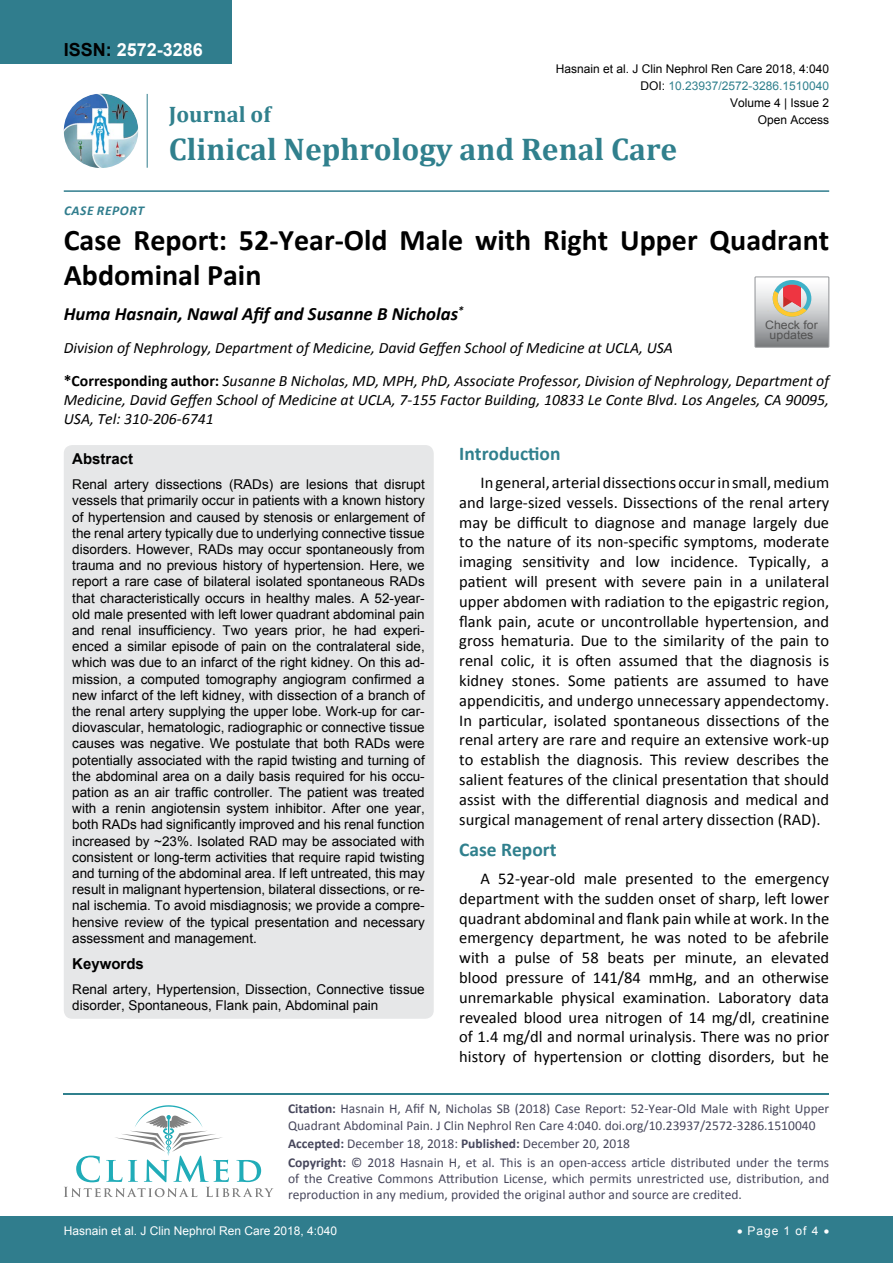
<style>
.page{position:relative;width:893px;height:1263px;background:#fff}
.page>*{position:absolute;margin:0;border:0;box-sizing:border-box;transform-origin:0 0}
.t1{font:700 31.5px "Cambria";color:#30808d}
.t2{font:700 30px/34.5px "Calibri";color:#000}
.t3{font:700 22.5px "Cambria";color:#30808d}
.t4{font:700 19.5px "Calibri";color:#30808d}
.t5{font:italic 700 18.75px "Calibri";color:#000}
.t6{font:700 18px "Arial";color:#fff}
.t7{font:16.5px/19.8px "Calibri";color:#000;text-align:justify}
.t8{font:italic 15.75px/33px "Calibri";color:#000}
.t9{font:700 15px "Arial";color:#000}
.t10{font:13.5px/16.2px "Arial";color:#000;text-align:justify}
.t11{font:13.5px/16.2px "Calibri";color:#47475c}
.t12{font:italic 700 13.5px "Calibri";letter-spacing:.04em;color:#307d8d}
.t13{font:12px/17.2px "Arial";color:#000;text-align:right}
.t14{font:12px "Arial";color:#fff}
.t15{font:12px "Arial";color:#30808d}
.t16{font:11.7px/10.1px "Arial";color:#535353;text-align:center;scale:1.06 1}
.s1{color:#000}
.s2{font-weight:700;font-style:normal}
.s3{font-weight:700}
</style>
<div class="page">
<div style="left:0;top:0;width:231px;height:64px;background:#307d8d"></div>
<img style="left:64px;top:94px;width:74px;height:74px;border-radius:37px">
<hr style="left:147px;top:94px;width:1px;height:74px;background:#307d8d">
<hr style="left:64px;top:190px;width:765px;height:2px;background:#307d8d">
<hr style="left:64px;top:1093px;width:765px;height:2px;background:#30808d">
<svg style="left:64px;top:1105px;width:210px;height:92px"></svg>
<div style="left:0;top:1217px;width:893px;height:46px;background:#307d8d"></div>
<div style="left:64px;top:445px;width:370px;height:574px;background:#e6e7e8;border-radius:9px"></div>
<svg style="left:755px;top:277px;width:74px;height:70px;background:#bdb6b3"></svg>
<h3 class="t6" style="left:64px;top:38px;width:141px"><span class="s1">ISSN:</span> 2572-3286</h3>
<p class="t12" style="left:64px;top:202px;width:82px">Case Report</p>
<p class="t13" style="left:556px;top:60px;width:275px">Hasnain et al. J Clin Nephrol Ren Care 2018, 4:040</p>
<p class="t13" style="left:730px;top:94px;width:101px">Volume 4 | Issue 2<br>Open Access</p>
<p class="t15" style="left:640px;top:78px;width:190px"><span class="s1">DOI:</span> 10.23937/2572-3286.1510040</p>
<h3 class="t3" style="left:169px;top:99px;width:103px">Journal of</h3>
<h1 class="t1" style="left:169px;top:127px;width:510px">Clinical Nephrology and Renal Care</h1>
<h2 class="t2" style="left:64px;top:223px;width:767px">Case Report: 52-Year-Old Male with Right Upper Quadrant<br>Abdominal Pain</h2>
<h3 class="t5" style="left:64px;top:302px;width:401px">Huma Hasnain, Nawal Afif and Susanne B Nicholas<sup>*</sup></h3>
<p class="t8" style="left:64px;top:331px;width:767px">Division of Nephrology, Department of Medicine, David Geffen School of Medicine at UCLA, USA<br><span class="s2">*Corresponding author:</span> Susanne B Nicholas, MD, MPH, PhD, Associate Professor, Division of Nephrology, Department of</p>
<p class="t8" style="left:64px;top:390px;width:767px;line-height:18.9px">Medicine, David Geffen School of Medicine at UCLA, 7-155 Factor Building, 10833 Le Conte Blvd. Los Angeles, CA 90095,<br>USA, Tel: 310-206-6741</p>
<p class="t9" style="left:72px;top:449px;width:62px">Abstract</p>
<p class="t10" style="left:72px;top:476px;width:354px">Renal artery dissections (RADs) are lesions that disrupt vessels that primarily occur in patients with a known history of hypertension and caused by stenosis or enlargement of the renal artery typically due to underlying connective tissue disorders. However, RADs may occur spontaneously from trauma and no previous history of hypertension. Here, we report a rare case of bilateral isolated spontaneous RADs that characteristically occurs in healthy males. A 52-year&shy;old male presented with left lower quadrant abdominal pain and renal insufficiency. Two years prior, he had experi&shy;enced a similar episode of pain on the contralateral side, which was due to an infarct of the right kidney. On this ad&shy;mission, a computed tomography angiogram confirmed a new infarct of the left kidney, with dissection of a branch of the renal artery supplying the upper lobe. Work-up for car&shy;diovascular, hematologic, radiographic or connective tissue causes was negative. We postulate that both RADs were potentially associated with the rapid twisting and turning of the abdominal area on a daily basis required for his occu&shy;pation as an air traffic controller. The patient was treated with a renin angiotensin system inhibitor. After one year, both RADs had significantly improved and his renal function increased by ~23%. Isolated RAD may be associated with consistent or long-term activities that require rapid twisting and turning of the abdominal area. If left untreated, this may result in malignant hypertension, bilateral dissections, or re&shy;nal ischemia. To avoid misdiagnosis; we provide a compre&shy;hensive review of the typical presentation and necessary assessment and management.</p>
<p class="t9" style="left:72px;top:954px;width:73px">Keywords</p>
<p class="t10" style="left:72px;top:981px;width:354px">Renal artery, Hypertension, Dissection, Connective tissue disorder, Spontaneous, Flank pain, Abdominal pain</p>
<p class="t16" style="left:765px;top:320px;width:51px">Check for updates</p>
<h3 class="t4" style="left:459px;top:441px;width:103px">Introduction</h3>
<p class="t7" style="left:459px;top:473px;width:371px;text-indent:21px">In general, arterial dissections occur in small, medium and large-sized vessels. Dissections of the renal artery may be difficult to diagnose and manage largely due to the nature of its non-specific symptoms, moderate imaging sensitivity and low incidence. Typically, a patient will present with severe pain in a unilateral upper abdomen with radiation to the epigastric region, flank pain, acute or uncontrollable hypertension, and gross hematuria. Due to the similarity of the pain to renal colic, it is often assumed that the diagnosis is kidney stones. Some patients are assumed to have appendicitis, and undergo unnecessary appendectomy.<br>In particular, isolated spontaneous dissections of the renal artery are rare and require an extensive work-up to establish the diagnosis. This review describes the salient features of the clinical presentation that should assist with the differential diagnosis and medical and surgical management of renal artery dissection (RAD).</p>
<h3 class="t4" style="left:459px;top:837px;width:99px">Case Report</h3>
<p class="t7" style="left:459px;top:869px;width:371px;text-indent:21px">A 52-year-old male presented to the emergency department with the sudden onset of sharp, left lower quadrant abdominal and flank pain while at work. In the emergency department, he was noted to be afebrile with a pulse of 58 beats per minute, an elevated blood pressure of 141/84 mmHg, and an otherwise unremarkable physical examination. Laboratory data revealed blood urea nitrogen of 14 mg/dl, creatinine of 1.4 mg/dl and normal urinalysis. There was no prior history of hypertension or clotting disorders, but he</p>
<p class="t11" style="left:288px;top:1101px;width:543px"><span class="s3">Citation:</span> Hasnain H, Afif N, Nicholas SB (2018) Case Report: 52-Year-Old Male with Right Upper<br>Quadrant Abdominal Pain. J Clin Nephrol Ren Care 4:040. doi.org/10.23937/2572-3286.1510040</p>
<p class="t11" style="left:288px;top:1134px;width:543px;line-height:18.6px"><span class="s3">Accepted:</span> December 18, 2018: <span class="s3">Published:</span> December 20, 2018<br><span class="s3">Copyright:</span> © 2018 Hasnain H, et al. This is an open-access article distributed under the terms</p>
<p class="t11" style="left:288px;top:1170px;width:543px">of the Creative Commons Attribution License, which permits unrestricted use, distribution, and reproduction in any medium, provided the original author and source are credited.</p>
<p class="t14" style="left:64px;top:1223px;width:275px">Hasnain et al. J Clin Nephrol Ren Care 2018, 4:040</p>
<p class="t14" style="left:737px;top:1223px;width:94px">• Page 1 of 4 •</p>
</div>
